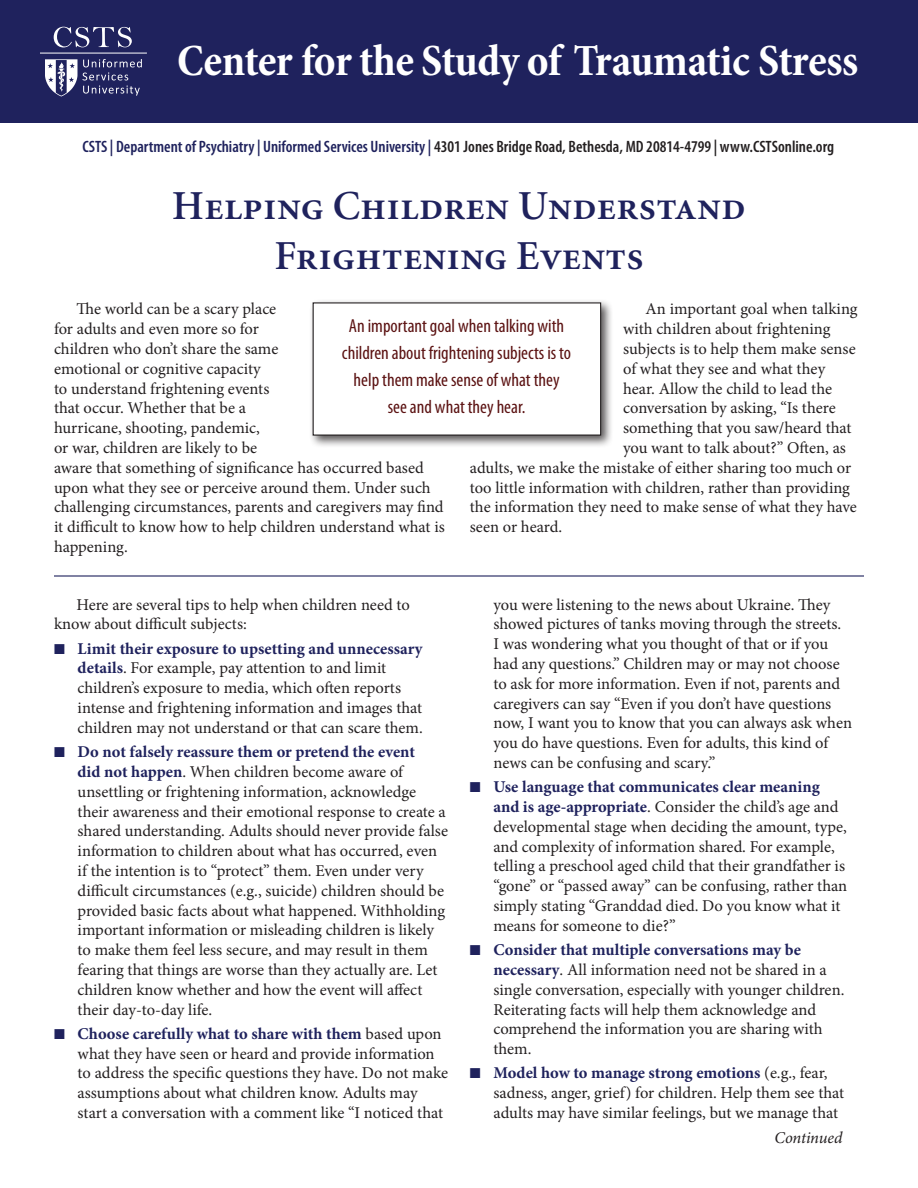
<style>
.page{position:relative;width:918px;height:1188px;background:#fff}
.page>*{position:absolute;margin:0;border:0;box-sizing:border-box;transform-origin:0 0}
.Subhead_2{font:700 condensed 45px "Minion Pro";letter-spacing:-.015em;color:#fff}
.t1{font:41.25px/49.5px "Minion Semibold SC";color:#1f225d;text-align:center}
.PQ_centered{font:condensed 18.9px/27px "Myriad Pro";color:#5b1212;text-align:center}
.text{font:16.5px/19.8px "Minion Pro";letter-spacing:-.005em;color:#231f20}
.text-2{font:600 condensed 16.5px "Myriad Pro";color:#231f20}
.text-3{font:italic 16.5px "Minion Pro";letter-spacing:-.01em;color:#231f20}
.s1{color:#1f225d}
.s2{font-weight:700;color:#1f225d}
</style>
<div class="page">
<div style="left:0;top:0;width:918px;height:123px;background:#1f225d"></div>
<svg style="left:83px;top:59px;width:59px;height:37px"></svg>
<svg style="left:45px;top:59px;width:32px;height:38px"></svg>
<hr style="left:40px;top:53px;width:107px;height:1px;background:#fff">
<svg style="left:54px;top:27px;width:78px;height:20px"></svg>
<div style="left:309px;top:299px;width:305px;height:149px;background:#231f20;opacity:.75"></div>
<div style="left:313px;top:303px;width:288px;height:132px;background:#fff"></div>
<div style="left:313px;top:302px;width:288px;height:134px;border:1px solid #231f20"></div>
<hr style="left:54px;top:575px;width:810px;height:2px;background:#1f225d">
<p class="Subhead_2" style="left:177px;top:30px;width:683px">Center for the Study of Traumatic Stress</p>
<p class="text-2" style="left:82px;top:138px;width:753px"><span class="s1">CSTS | Department of Psychiatry | Uniformed Services University |</span> 4301 Jones Bridge Road, Bethesda, MD 20814-4799 | www.CSTSonline.org</p>
<p class="t1" style="left:172px;top:182px;width:575px">Helping Children Understand<br>Frightening Events</p>
<p class="text" style="left:54px;top:299px;width:392px;text-indent:22px">The world can be a scary place<br>for adults and even more so for<br>children who don’t share the same<br>emotional or cognitive capacity<br>to understand frightening events<br>that occur. Whether that be a<br>hurricane, shooting, pandemic,<br>or war, children are likely to be<br>aware that something of significance has occurred based upon what they see or perceive around them. Under such challenging circumstances, parents and caregivers may find it difficult to know how to help children understand what is happening.</p>
<p class="text" style="left:646px;top:299px;width:214px">An important goal when talking</p>
<p class="PQ_centered" style="left:342px;top:313px;width:231px">An important goal when talking with children about frightening subjects is to help them make sense of what they</p>
<p class="PQ_centered" style="left:388px;top:394px;width:139px">see and what they hear.</p>
<p class="text" style="left:623px;top:319px;width:209px">with children about frightening</p>
<p class="text" style="left:623px;top:339px;width:234px">subjects is to help them make sense</p>
<p class="text" style="left:623px;top:359px;width:204px">of what they see and what they</p>
<p class="text" style="left:623px;top:378px;width:211px">hear. Allow the child to lead the</p>
<p class="text" style="left:623px;top:398px;width:214px">conversation by asking, “Is there</p>
<p class="text" style="left:623px;top:418px;width:230px">something that you saw/heard that</p>
<p class="text" style="left:623px;top:438px;width:224px">you want to talk about?” Often, as</p>
<p class="text" style="left:470px;top:458px;width:383px">adults, we make the mistake of either sharing too much or</p>
<p class="text" style="left:470px;top:477px;width:382px">too little information with children, rather than providing</p>
<p class="text" style="left:470px;top:497px;width:389px">the information they need to make sense of what they have</p>
<p class="text" style="left:470px;top:517px;width:94px">seen or heard.</p>
<p class="text" style="left:54px;top:595px;width:357px;text-indent:22px">Here are several tips to help when children need to know about difficult subjects:</p>
<p class="text" style="left:78px;top:639px;width:347px;text-indent:-24px"><span class="s1">■</span> <span class="s2">Limit their exposure to upsetting and unnecessary details</span>. For example, pay attention to and limit children’s exposure to media, which often reports intense and frightening information and images that children may not understand or that can scare them.</p>
<p class="text" style="left:78px;top:742px;width:372px;text-indent:-24px"><span class="s1">■</span> <span class="s2">Do not falsely reassure them or pretend the event<br>did not happen</span>. When children become aware of unsettling or frightening information, acknowledge their awareness and their emotional response to create a shared understanding. Adults should never provide false information to children about what has occurred, even if the intention is to “protect” them. Even under very difficult circumstances (e.g., suicide) children should be provided basic facts about what happened. Withholding important information or misleading children is likely to make them feel less secure, and may result in them fearing that things are worse than they actually are. Let children know whether and how the event will affect their day-to-day life.</p>
<p class="text" style="left:78px;top:1024px;width:372px;text-indent:-24px"><span class="s1">■</span> <span class="s2">Choose carefully what to share with them</span> based upon what they have seen or heard and provide information to address the specific questions they have. Do not make assumptions about what children know. Adults may start a conversation with a comment like “I noticed that</p>
<p class="text" style="left:493px;top:595px;width:360px">you were listening to the news about Ukraine. They showed pictures of tanks moving through the streets.<br>I was wondering what you thought of that or if you had any questions.” Children may or may not choose to ask for more information. Even if not, parents and caregivers can say “Even if you don’t have questions now, I want you to know that you can always ask when you do have questions. Even for adults, this kind of news can be confusing and scary.”</p>
<p class="text" style="left:493px;top:777px;width:355px;text-indent:-24px"><span class="s1">■</span> <span class="s2">Use language that communicates clear meaning and is age-appropriate</span>. Consider the child’s age and developmental stage when deciding the amount, type, and complexity of information shared. For example, telling a preschool aged child that their grandfather is “gone” or “passed away” can be confusing, rather than simply stating “Granddad died. Do you know what it means for someone to die?”</p>
<p class="text" style="left:493px;top:940px;width:353px;text-indent:-24px"><span class="s1">■</span> <span class="s2">Consider that multiple conversations may be necessary</span>. All information need not be shared in a single conversation, especially with younger children.<br>Reiterating facts will help them acknowledge and comprehend the information you are sharing with them.</p>
<p class="text" style="left:493px;top:1063px;width:352px;text-indent:-24px"><span class="s1">■</span> <span class="s2">Model how to manage strong emotions</span> (e.g., fear, sadness, anger, grief) for children. Help them see that adults may have similar feelings, but we manage that</p>
<p class="text-3" style="left:775px;top:1128px;width:69px">Continued</p>
</div>
